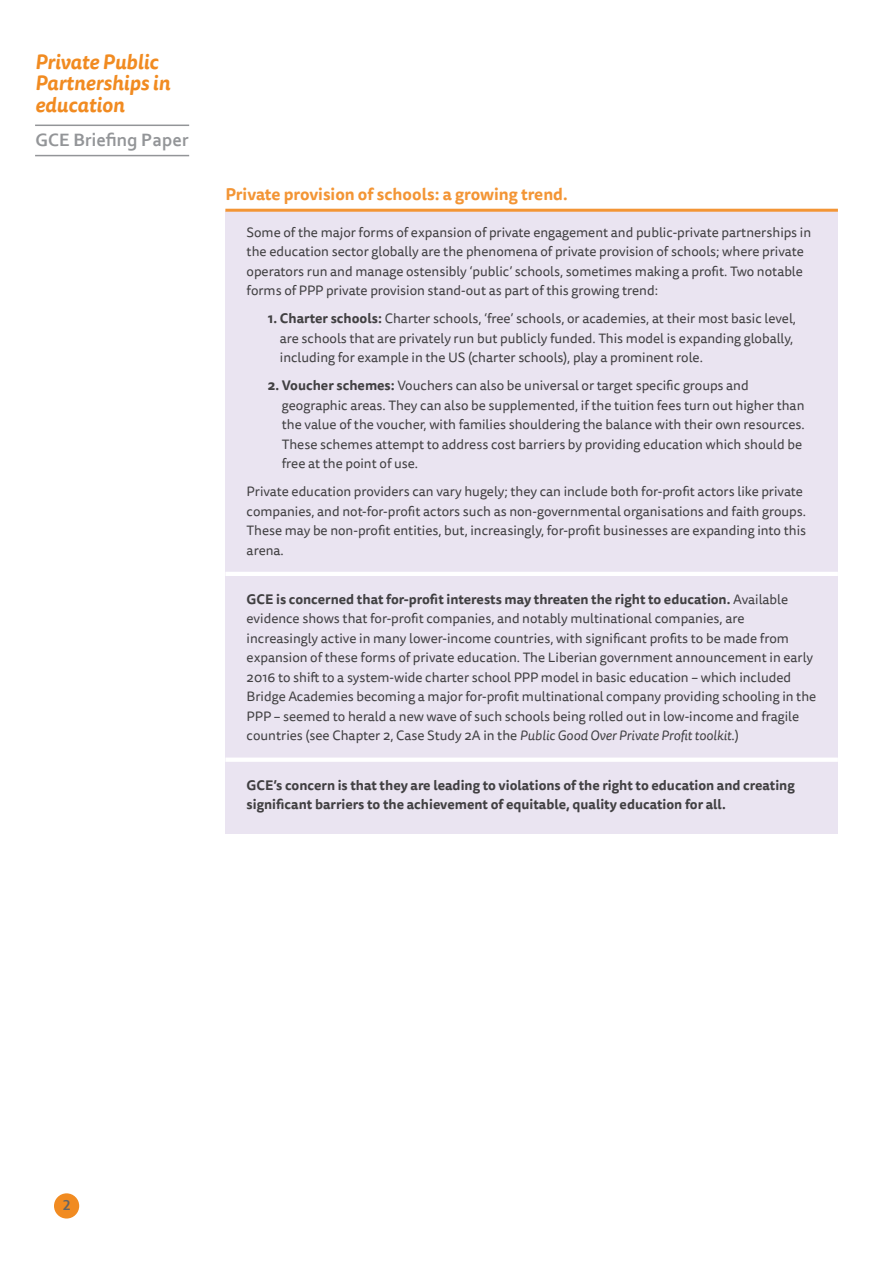
<style>
.page{position:relative;width:893px;height:1263px;background:#fff}
.page>*{position:absolute;margin:0;border:0;box-sizing:border-box;transform-origin:0 0}
.t1{font:italic 700 20.4px/21.5px "Tisa Sans Pro";color:#f18b21}
.t2{font:700 18.75px "Corbel";color:#939598}
.t3{font:700 16.5px "Tisa Sans Pro";color:#f39535}
.t4{font:700 15px "Corbel";color:#636466}
.t5{font:13.5px/19.5px "Tisa Sans Pro";color:#414042}
.t6{font:700 13.5px/19.5px "Tisa Sans Pro";color:#414042}
.s1{font-weight:700}
.s2{font-style:italic}
</style>
<div class="page">
<div style="left:225px;top:211px;width:613px;height:622px;background:#eae4f1"></div>
<hr style="left:225px;top:209px;width:613px;height:3px;background:#f39535">
<hr style="left:225px;top:572px;width:613px;height:4px;background:#fff">
<div style="left:225px;top:757px;width:613px;height:5px;background:#fff"></div>
<div style="left:54px;top:1193px;width:25px;height:25px;background:#f18b21;border-radius:50%"></div>
<hr style="left:35px;top:155px;width:154px;height:1px;background:#939598">
<hr style="left:35px;top:125px;width:154px;height:1px;background:#939598">
<h1 class="t1" style="left:35px;top:51px;width:137px">Private Public<br>Partnerships in education</h1>
<h2 class="t2" style="left:36px;top:128px;width:155px">GCE Briefing Paper</h2>
<p class="t3" style="left:225px;top:182px;width:344px">Private provision of schools: a growing trend.</p>
<p class="t5" style="left:247px;top:223px;width:566px">Some of the major forms of expansion of private engagement and public-private partnerships in the education sector globally are the phenomena of private provision of schools; where private operators run and manage ostensibly ‘public’ schools, sometimes making a profit. Two notable forms of PPP private provision stand-out as part of this growing trend:</p>
<p class="t5" style="left:280px;top:309px;width:518px;text-indent:-12px"><span class="s1">1. Charter schools:</span> Charter schools, ‘free’ schools, or academies, at their most basic level, are schools that are privately run but publicly funded. This model is expanding globally, including for example in the US (charter schools), play a prominent role.</p>
<p class="t5" style="left:282px;top:376px;width:524px;text-indent:-14px"><span class="s1">2. Voucher schemes:</span> Vouchers can also be universal or target specific groups and geographic areas. They can also be supplemented, if the tuition fees turn out higher than the value of the voucher, with families shouldering the balance with their own resources.<br>These schemes attempt to address cost barriers by providing education which should be free at the point of use.</p>
<p class="t5" style="left:247px;top:482px;width:561px">Private education providers can vary hugely; they can include both for-profit actors like private companies, and not-for-profit actors such as non-governmental organisations and faith groups.<br>These may be non-profit entities, but, increasingly, for-profit businesses are expanding into this arena.</p>
<p class="t5" style="left:247px;top:590px;width:571px"><span class="s1">GCE is concerned that for-profit interests may threaten the right to education.</span> Available evidence shows that for-profit companies, and notably multinational companies, are increasingly active in many lower-income countries, with significant profits to be made from expansion of these forms of private education. The Liberian government announcement in early 2016 to shift to a system-wide charter school PPP model in basic education – which included Bridge Academies becoming a major for-profit multinational company providing schooling in the PPP – seemed to herald a new wave of such schools being rolled out in low-income and fragile countries (see Chapter 2, Case Study 2A in the <span class="s2">Public Good Over Private Profit toolkit</span>.)</p>
<p class="t6" style="left:247px;top:775px;width:550px">GCE’s concern is that they are leading to violations of the right to education and creating significant barriers to the achievement of equitable, quality education for all.</p>
<p class="t4" style="left:63px;top:1196px;width:9px">2</p>
</div>
